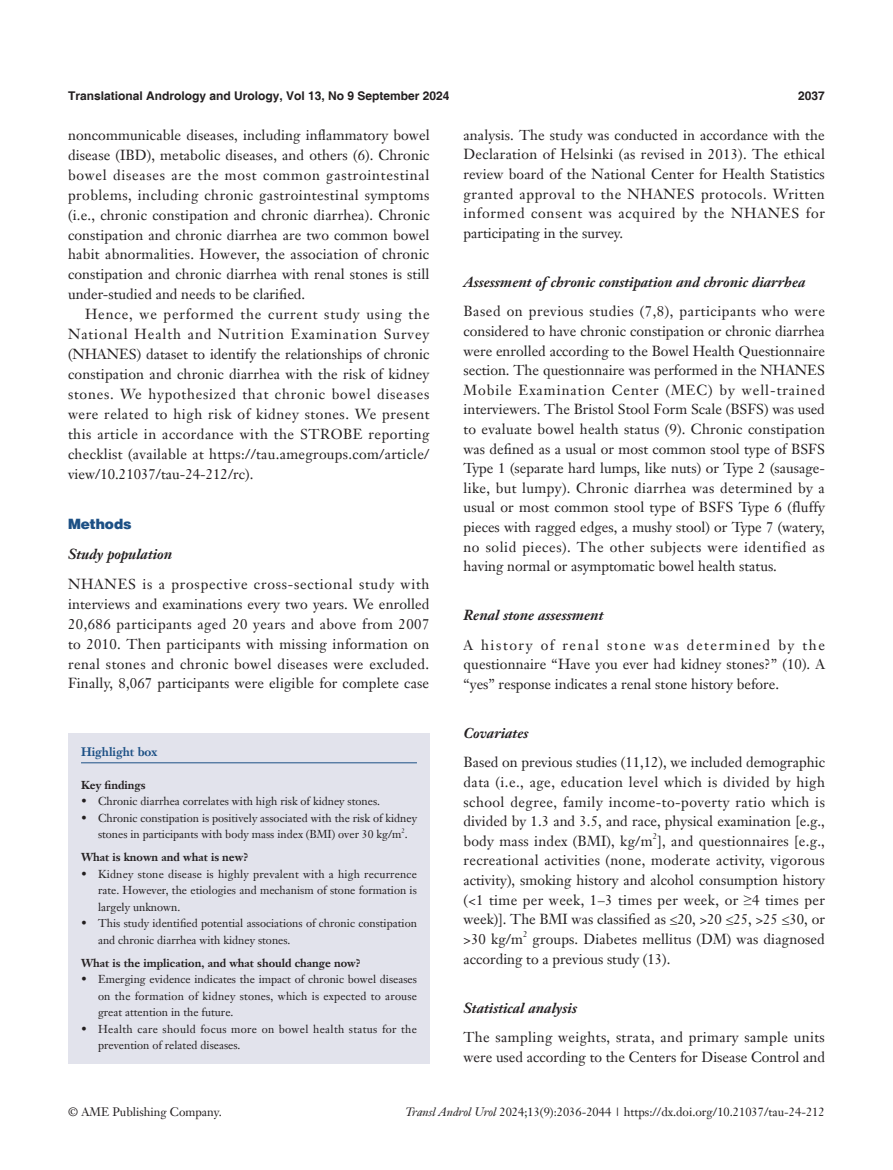
<style>
.page{position:relative;width:893px;height:1170px;background:#fff}
.page>*{position:absolute;margin:0;border:0;box-sizing:border-box;transform-origin:0 0}
.t1{font:14.25px/19.6px "Janson Text LT";color:#231f20;text-align:justify}
._2ji-6_5{font:italic 700 14.25px "Janson Text LT";color:#231f20}
._1ji-6_5{font:900 14.25px "Helvetica";color:#1c5085}
.t2{font:12px "Janson Text LT";color:#231f20}
.t3{font:700 12px "Helvetica";color:#231f20}
.Cite{font:700 12px "Janson Text LT";color:#1c5085}
.box-zhengwen{font:11.25px/16.5px "Janson Text LT";color:#231f20}
.box-zhengwen-2{font:11.25px/16.5px "Janson Text LT";letter-spacing:.03em;color:#231f20}
.box-biaoti-1_5mm{font:700 11.25px "Janson Text LT";color:#231f20}
.box-biaoti{font:700 11.25px "Janson Text LT";color:#231f20}
.t4{font:8.25px "Janson Text LT";color:#231f20}
.box-zhengwen-3{font:6.6px "Janson Text LT";color:#231f20}
.s1{font-family:"Times New Roman"}
.s2{font-style:italic}
</style>
<div class="page">
<div style="left:68px;top:733px;width:362px;height:330px;background:#e2e3ec"></div>
<hr style="left:81px;top:762px;width:336px;height:1px;background:#1c5085">
<p class="t3" style="left:68px;top:88px;width:383px">Translational Andrology and Urology, Vol 13, No 9 September 2024</p>
<p class="t3" style="left:798px;top:88px;width:28px">2037</p>
<p class="t1" style="left:68px;top:125px;width:363px">noncommunicable diseases, including inflammatory bowel disease (IBD), metabolic diseases, and others (6). Chronic bowel diseases are the most common gastrointestinal problems, including chronic gastrointestinal symptoms (i.e., chronic constipation and chronic diarrhea). Chronic constipation and chronic diarrhea are two common bowel habit abnormalities. However, the association of chronic constipation and chronic diarrhea with renal stones is still under-studied and needs to be clarified.</p>
<p class="t1" style="left:68px;top:304px;width:363px;text-indent:17px">Hence, we performed the current study using the National Health and Nutrition Examination Survey (NHANES) dataset to identify the relationships of chronic constipation and chronic diarrhea with the risk of kidney stones. We hypothesized that chronic bowel diseases were related to high risk of kidney stones. We present this article in accordance with the STROBE reporting checklist (available at https://tau.amegroups.com/article/ view/10.21037/tau-24-212/rc).</p>
<p class="_1ji-6_5" style="left:68px;top:514px;width:65px">Methods</p>
<p class="_2ji-6_5" style="left:68px;top:544px;width:106px">Study population</p>
<p class="t1" style="left:68px;top:573px;width:363px">NHANES is a prospective cross-sectional study with interviews and examinations every two years. We enrolled 20,686 participants aged 20 years and above from 2007 to 2010. Then participants with missing information on renal stones and chronic bowel diseases were excluded.<br>Finally, 8,067 participants were eligible for complete case</p>
<p class="Cite" style="left:81px;top:744px;width:78px">Highlight box</p>
<p class="box-biaoti" style="left:81px;top:777px;width:66px">Key findings</p>
<p class="box-zhengwen" style="left:81px;top:793px;width:301px">• Chronic diarrhea correlates with high risk of kidney stones.</p>
<p class="box-zhengwen" style="left:98px;top:809px;width:321px;text-indent:-17px">• Chronic constipation is positively associated with the risk of kidney stones in participants with body mass index (BMI) over 30 kg/m .</p>
<p class="box-zhengwen-3" style="left:402px;top:826px;width:5px">2</p>
<p class="box-biaoti-1_5mm" style="left:81px;top:850px;width:169px">What is known and what is new?</p>
<p class="box-zhengwen" style="left:98px;top:865px;width:320px;text-align:justify;text-indent:-17px">• Kidney stone disease is highly prevalent with a high recurrence rate. However, the etiologies and mechanism of stone formation is largely unknown.</p>
<p class="box-zhengwen" style="left:98px;top:915px;width:320px;text-indent:-17px">• This study identified potential associations of chronic constipation and chronic diarrhea with kidney stones.</p>
<p class="box-biaoti-1_5mm" style="left:81px;top:955px;width:281px">What is the implication, and what should change now?</p>
<p class="box-zhengwen" style="left:98px;top:970px;width:321px;text-align:justify;text-indent:-17px">• Emerging evidence indicates the impact of chronic bowel diseases on the formation of kidney stones, which is expected to arouse great attention in the future.</p>
<p class="box-zhengwen-2" style="left:98px;top:1020px;width:321px;text-indent:-17px">• Health care should focus more on bowel health status for the prevention of related diseases.</p>
<p class="t1" style="left:463px;top:125px;width:363px">analysis. The study was conducted in accordance with the Declaration of Helsinki (as revised in 2013). The ethical review board of the National Center for Health Statistics granted approval to the NHANES protocols. Written informed consent was acquired by the NHANES for participating in the survey.</p>
<p class="_2ji-6_5" style="left:463px;top:273px;width:343px">Assessment of chronic constipation and chronic diarrhea</p>
<p class="t1" style="left:463px;top:301px;width:363px">Based on previous studies (7,8), participants who were considered to have chronic constipation or chronic diarrhea were enrolled according to the Bowel Health Questionnaire section. The questionnaire was performed in the NHANES Mobile Examination Center (MEC) by well-trained interviewers. The Bristol Stool Form Scale (BSFS) was used to evaluate bowel health status (9). Chronic constipation was defined as a usual or most common stool type of BSFS Type 1 (separate hard lumps, like nuts) or Type 2 (sausage&shy;like, but lumpy). Chronic diarrhea was determined by a usual or most common stool type of BSFS Type 6 (fluffy pieces with ragged edges, a mushy stool) or Type 7 (watery, no solid pieces). The other subjects were identified as having normal or asymptomatic bowel health status.</p>
<p class="_2ji-6_5" style="left:463px;top:606px;width:141px">Renal stone assessment</p>
<p class="t1" style="left:463px;top:634px;width:363px">A history of renal stone was determined by the questionnaire “Have you ever had kidney stones?” (10). A “yes” response indicates a renal stone history before.</p>
<p class="_2ji-6_5" style="left:463px;top:723px;width:66px">Covariates</p>
<p class="t1" style="left:463px;top:752px;width:363px">Based on previous studies (11,12), we included demographic data (i.e., age, education level which is divided by high school degree, family income-to-poverty ratio which is divided by 1.3 and 3.5, and race, physical examination [e.g., body mass index (BMI), kg/m ], and questionnaires [e.g.,</p>
<p class="t4" style="left:653px;top:830px;width:6px">2</p>
<p class="t1" style="left:463px;top:850px;width:363px">recreational activities (none, moderate activity, vigorous activity), smoking history and alcohol consumption history (&lt;1 time per week, 1–3 times per week, or <span class="s1">≥</span>4 times per week)]. The BMI was classified as ≤20, &gt;20 ≤25, &gt;25 ≤30, or &gt;30 kg/m</p>
<p class="t4" style="left:523px;top:928px;width:6px">2</p>
<p class="t1" style="left:463px;top:928px;width:363px;text-indent:69px">groups. Diabetes mellitus (DM) was diagnosed according to a previous study (13).</p>
<p class="_2ji-6_5" style="left:463px;top:998px;width:115px">Statistical analysis</p>
<p class="t1" style="left:463px;top:1026px;width:363px">The sampling weights, strata, and primary sample units were used according to the Centers for Disease Control and</p>
<p class="t2" style="left:68px;top:1104px;width:155px">© AME Publishing Company.</p>
<p class="t2" style="left:405px;top:1104px;width:421px"><span class="s2">Transl Androl Urol</span> 2024;13(9):2036-2044 | https://dx.doi.org/10.21037/tau-24-212</p>
</div>
